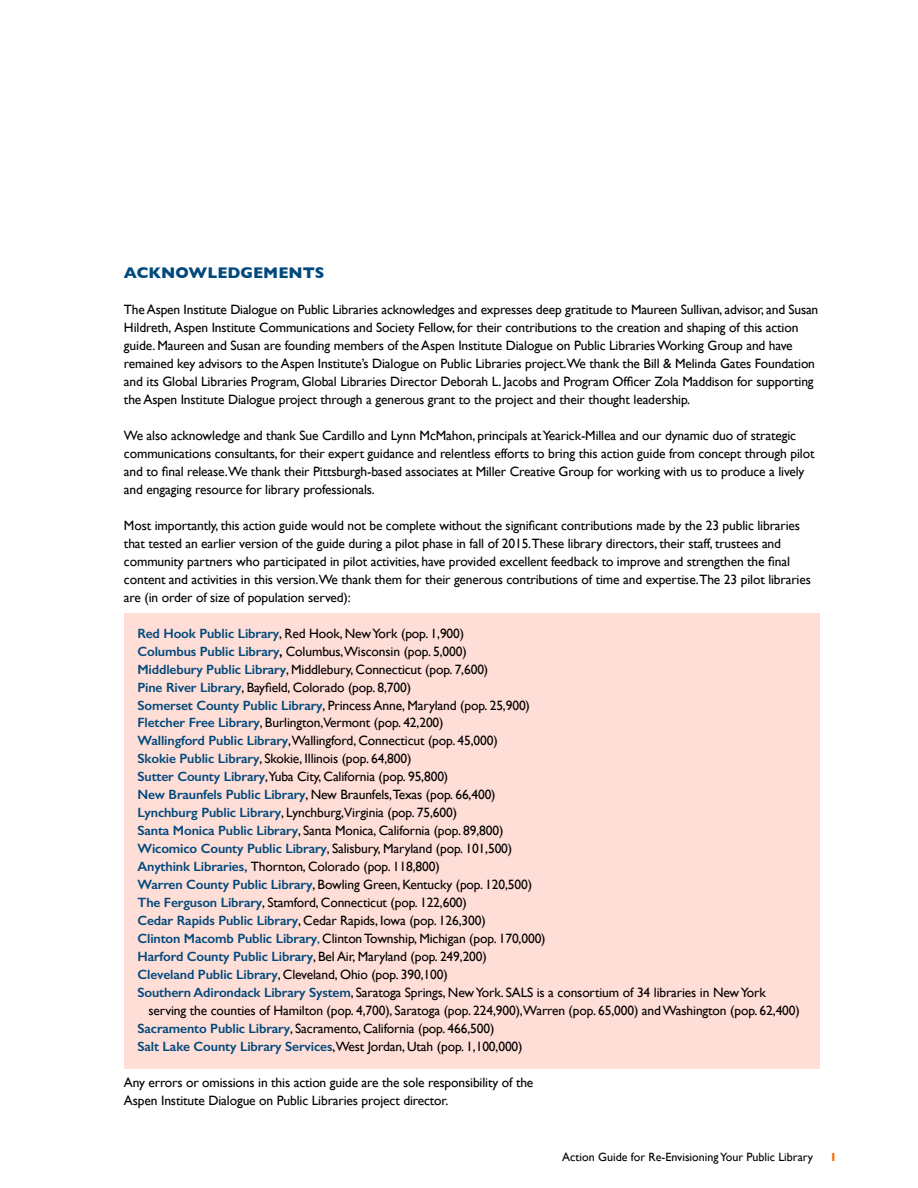
<style>
.page{position:relative;width:918px;height:1188px;background:#fff}
.page>*{position:absolute;margin:0;border:0;box-sizing:border-box;transform-origin:0 0}
.t1{font:700 15.75px "Gill Sans";color:#00497c}
.t2{font:13.5px/18px "Gill Sans";letter-spacing:-.01em;color:#000}
.t3{font:12px "Gill Sans";color:#000}
.t4{font:700 12px "Gill Sans";color:#ff6c0c}
.s1{font-weight:600;color:#00497c}
.s2{font-weight:600}
.s3{color:#00497c}
</style>
<div class="page">
<div style="left:124px;top:614px;width:696px;height:455px;background:#ffded7"></div>
<p class="t1" style="left:124px;top:260px;width:202px">ACKNOWLEDGEMENTS</p>
<p class="t2" style="left:124px;top:300px;width:696px">The Aspen Institute Dialogue on Public Libraries acknowledges and expresses deep gratitude to Maureen Sullivan, advisor, and Susan Hildreth, Aspen Institute Communications and Society Fellow, for their contributions to the creation and shaping of this action guide. Maureen and Susan are founding members of the Aspen Institute Dialogue on Public Libraries Working Group and have remained key advisors to the Aspen Institute’s Dialogue on Public Libraries project.We thank the Bill &amp; Melinda Gates Foundation and its Global Libraries Program, Global Libraries Director Deborah L. Jacobs and Program Officer Zola Maddison for supporting the Aspen Institute Dialogue project through a generous grant to the project and their thought leadership.</p>
<p class="t2" style="left:124px;top:426px;width:692px">We also acknowledge and thank Sue Cardillo and Lynn McMahon, principals at Yearick-Millea and our dynamic duo of strategic communications consultants, for their expert guidance and relentless efforts to bring this action guide from concept through pilot and to final release.We thank their Pittsburgh-based associates at Miller Creative Group for working with us to produce a lively and engaging resource for library professionals.</p>
<p class="t2" style="left:124px;top:516px;width:689px">Most importantly, this action guide would not be complete without the significant contributions made by the 23 public libraries that tested an earlier version of the guide during a pilot phase in fall of 2015.These library directors, their staff, trustees and community partners who participated in pilot activities, have provided excellent feedback to improve and strengthen the final content and activities in this version.We thank them for their generous contributions of time and expertise.The 23 pilot libraries are (in order of size of population served):</p>
<p class="t2" style="left:137px;top:624px;width:328px"><span class="s1">Red Hook Public Library</span>, Red Hook, New York (pop. 1,900)</p>
<p class="t2" style="left:137px;top:642px;width:331px"><span class="s1">Columbus Public Library</span><span class="s2">,</span> Columbus,Wisconsin (pop. 5,000)</p>
<p class="t2" style="left:137px;top:660px;width:352px"><span class="s1">Middlebury Public Library</span>, Middlebury, Connecticut (pop. 7,600)</p>
<p class="t2" style="left:137px;top:678px;width:275px"><span class="s1">Pine River Library</span>, Bayfield, Colorado (pop. 8,700)</p>
<p class="t2" style="left:137px;top:696px;width:394px"><span class="s1">Somerset County Public Library</span>, Princess Anne, Maryland (pop. 25,900)</p>
<p class="t2" style="left:137px;top:714px;width:308px"><span class="s1">Fletcher Free Library</span>, Burlington,Vermont (pop. 42,200)</p>
<p class="t2" style="left:137px;top:732px;width:362px"><span class="s1">Wallingford Public Library</span>,Wallingford, Connecticut (pop. 45,000)</p>
<p class="t2" style="left:137px;top:750px;width:275px"><span class="s1">Skokie Public Library</span>, Skokie, Illinois (pop. 64,800)</p>
<p class="t2" style="left:137px;top:768px;width:312px"><span class="s1">Sutter County Library</span>,Yuba City, California (pop. 95,800)</p>
<p class="t2" style="left:137px;top:786px;width:360px"><span class="s1">New Braunfels Public Library</span>, New Braunfels,Texas (pop. 66,400)</p>
<p class="t2" style="left:137px;top:804px;width:321px"><span class="s1">Lynchburg Public Library</span>, Lynchburg,Virginia (pop. 75,600)</p>
<p class="t2" style="left:137px;top:822px;width:367px"><span class="s1">Santa Monica Public Library</span>, Santa Monica, California (pop. 89,800)</p>
<p class="t2" style="left:137px;top:840px;width:376px"><span class="s1">Wicomico County Public Library</span>, Salisbury, Maryland (pop. 101,500)</p>
<p class="t2" style="left:137px;top:858px;width:304px"><span class="s1">Anythink Libraries,</span> Thornton, Colorado (pop. 118,800)</p>
<p class="t2" style="left:137px;top:876px;width:396px"><span class="s1">Warren County Public Library</span>, Bowling Green, Kentucky (pop. 120,500)</p>
<p class="t2" style="left:137px;top:894px;width:331px"><span class="s1">The Ferguson Library</span>, Stamford, Connecticut (pop. 122,600)</p>
<p class="t2" style="left:137px;top:912px;width:350px"><span class="s1">Cedar Rapids Public Library</span>, Cedar Rapids, Iowa (pop. 126,300)</p>
<p class="t2" style="left:137px;top:930px;width:410px"><span class="s1">Clinton Macomb Public Library</span><span class="s3">,</span> Clinton Township, Michigan (pop. 170,000)</p>
<p class="t2" style="left:137px;top:948px;width:351px"><span class="s1">Harford County Public Library</span>, Bel Air, Maryland (pop. 249,200)</p>
<p class="t2" style="left:137px;top:966px;width:312px"><span class="s1">Cleveland Public Library</span>, Cleveland, Ohio (pop. 390,100)</p>
<p class="t2" style="left:137px;top:984px;width:630px"><span class="s1">Southern Adirondack Library System</span>, Saratoga Springs, New York. SALS is a consortium of 34 libraries in New York</p>
<p class="t2" style="left:148px;top:1002px;width:653px">serving the counties of Hamilton (pop. 4,700), Saratoga (pop. 224,900),Warren (pop. 65,000) and Washington (pop. 62,400)</p>
<p class="t2" style="left:137px;top:1020px;width:358px"><span class="s1">Sacramento Public Library</span>, Sacramento, California (pop. 466,500)</p>
<p class="t2" style="left:137px;top:1038px;width:387px"><span class="s1">Salt Lake County Library Services</span>,West Jordan, Utah (pop. 1,100,000)</p>
<p class="t2" style="left:124px;top:1074px;width:411px">Any errors or omissions in this action guide are the sole responsibility of the<br>Aspen Institute Dialogue on Public Libraries project director.</p>
<p class="t3" style="left:562px;top:1150px;width:252px">Action Guide for Re-Envisioning Your Public Library</p>
<p class="t4" style="left:830px;top:1147px;width:9px">1</p>
</div>
